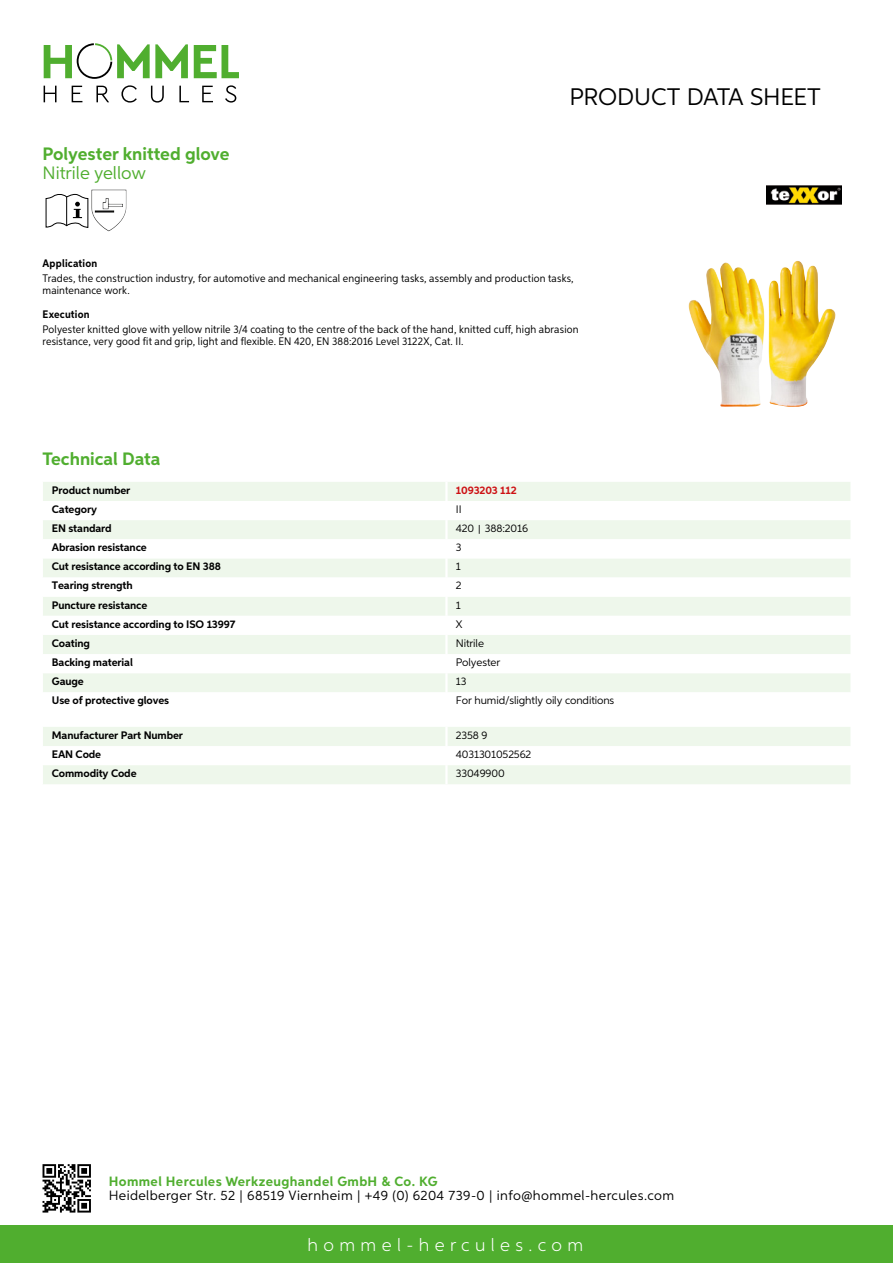
<style>
.page{position:relative;width:893px;height:1263px;background:#fff}
.page>*{position:absolute;margin:0;border:0;box-sizing:border-box;transform-origin:0 0}
.t1{font:24px "Aspira";letter-spacing:-.01em;color:#000}
.t2{font:700 18px "Aspira";color:#50ae2f}
.t3{font:300 18px "Aspira";letter-spacing:.3em;color:#fff}
.t4{font:18px "Aspira";color:#50ae2f}
.t5{font:13.5px "Aspira";letter-spacing:.03em;color:#000}
.t6{font:700 13.5px "Aspira";letter-spacing:.03em;color:#50ae2f}
.t7{font:10.95px/12px "Aspira Nar";letter-spacing:.015em;color:#000}
.t8{font:700 10.95px "Aspira";letter-spacing:-.01em;color:#000}
.t9{font:10.95px "Aspira";letter-spacing:-.01em;color:#000}
.t10{font:700 10.95px "Aspira Nar";letter-spacing:.015em;color:#000}
.t11{font:700 10.95px "Aspira";letter-spacing:-.01em;color:#cd1013}
.s1{font-family:"Wuerth Global";font-size:10.5px}
</style>
<div class="page">
<div style="left:0;top:1226px;width:893px;height:37px;background:#50ae2f"></div>
<svg style="left:43px;top:1164px;width:48px;height:48px"></svg>
<svg style="left:194px;top:45px;width:45px;height:33px"></svg>
<svg style="left:44px;top:43px;width:144px;height:36px"></svg>
<svg style="left:44px;top:86px;width:13px;height:16px"></svg>
<svg style="left:72px;top:86px;width:10px;height:16px"></svg>
<svg style="left:96px;top:86px;width:13px;height:16px"></svg>
<svg style="left:121px;top:85px;width:16px;height:18px"></svg>
<svg style="left:151px;top:86px;width:13px;height:17px"></svg>
<svg style="left:179px;top:86px;width:10px;height:16px"></svg>
<svg style="left:202px;top:86px;width:11px;height:16px"></svg>
<svg style="left:225px;top:85px;width:11px;height:18px"></svg>
<div style="left:43px;top:482px;width:807px;height:19px;background:#eef7eb"></div>
<svg style="left:43px;top:520px;width:807px;height:172px;fill:#eef7eb"></svg>
<hr style="left:445px;top:482px;width:3px;height:19px;background:#fff">
<hr style="left:445px;top:520px;width:3px;height:19px;background:#fff">
<hr style="left:445px;top:539px;width:3px;height:19px;background:#fff">
<hr style="left:445px;top:558px;width:3px;height:19px;background:#fff">
<hr style="left:445px;top:577px;width:3px;height:20px;background:#fff">
<hr style="left:445px;top:597px;width:3px;height:19px;background:#fff">
<hr style="left:445px;top:616px;width:3px;height:19px;background:#fff">
<hr style="left:445px;top:635px;width:3px;height:19px;background:#fff">
<hr style="left:445px;top:654px;width:3px;height:19px;background:#fff">
<hr style="left:445px;top:673px;width:3px;height:19px;background:#fff">
<svg style="left:43px;top:727px;width:807px;height:57px"></svg>
<hr style="left:445px;top:765px;width:3px;height:19px;background:#fff">
<svg style="left:46px;top:193px;width:42px;height:35px"></svg>
<img style="left:91px;top:189px;width:8px;height:35px">
<img style="left:688px;top:261px;width:148px;height:146px">
<img style="left:766px;top:185px;width:76px;height:19px">
<h2 class="t2" style="left:43px;top:142px;width:188px">Polyester knitted glove</h2>
<h2 class="t4" style="left:43px;top:162px;width:105px">Nitrile yellow</h2>
<h1 class="t1" style="left:569px;top:82px;width:253px">Product data sh eet</h1>
<p class="t10" style="left:43px;top:257px;width:56px">Application</p>
<p class="t7" style="left:43px;top:273px;width:533px">Trades, the construction industry, for automotive and mechanical engineering tasks, assembly and production tasks, maintenance work.</p>
<p class="t10" style="left:43px;top:307px;width:49px">Execution</p>
<p class="t7" style="left:43px;top:323px;width:537px">Polyester knitted glove with yellow nitrile 3/4 coating to the centre of the back of the hand, knitted cuff, high abrasion resistance, very good fit and grip, light and flexible. EN 420, EN 388:2016 Level 3122X, Cat. II.</p>
<h2 class="t2" style="left:43px;top:448px;width:120px">Technical Data</h2>
<p class="t8" style="left:52px;top:483px;width:80px">Product number</p>
<p class="t11" style="left:456px;top:483px;width:62px">1093203 112</p>
<p class="t8" style="left:52px;top:502px;width:47px">Category</p>
<p class="t9" style="left:456px;top:502px;width:7px">II</p>
<p class="t8" style="left:52px;top:521px;width:61px">EN standard</p>
<p class="t9" style="left:456px;top:522px;width:74px">420 <span class="s1">|</span> 388:2016</p>
<p class="t8" style="left:52px;top:541px;width:97px">Abrasion resistance</p>
<p class="t9" style="left:456px;top:541px;width:7px">3</p>
<p class="t8" style="left:52px;top:560px;width:171px">Cut resistance according to EN 388</p>
<p class="t9" style="left:456px;top:560px;width:7px">1</p>
<p class="t8" style="left:52px;top:579px;width:82px">Tearing strength</p>
<p class="t9" style="left:456px;top:579px;width:7px">2</p>
<p class="t8" style="left:52px;top:598px;width:97px">Puncture resistance</p>
<p class="t9" style="left:456px;top:598px;width:7px">1</p>
<p class="t8" style="left:52px;top:617px;width:185px">Cut resistance according to ISO 13997</p>
<p class="t9" style="left:456px;top:617px;width:8px">X</p>
<p class="t8" style="left:52px;top:636px;width:40px">Coating</p>
<p class="t9" style="left:456px;top:636px;width:30px">Nitrile</p>
<p class="t8" style="left:52px;top:655px;width:83px">Backing material</p>
<p class="t9" style="left:456px;top:655px;width:46px">Polyester</p>
<p class="t8" style="left:52px;top:675px;width:33px">Gauge</p>
<p class="t9" style="left:456px;top:675px;width:12px">13</p>
<p class="t8" style="left:52px;top:694px;width:119px">Use of protective gloves</p>
<p class="t9" style="left:456px;top:694px;width:160px">For humid/slightly oily conditions</p>
<p class="t8" style="left:52px;top:728px;width:133px">Manufacturer Part Number</p>
<p class="t9" style="left:456px;top:728px;width:33px">2358 9</p>
<p class="t8" style="left:52px;top:747px;width:51px">EAN Code</p>
<p class="t9" style="left:456px;top:747px;width:77px">4031301052562</p>
<p class="t8" style="left:52px;top:766px;width:86px">Commodity Code</p>
<p class="t9" style="left:456px;top:767px;width:50px">33049900</p>
<p class="t6" style="left:109px;top:1172px;width:330px">Hommel Hercules Werkzeughandel GmbH &amp; Co. KG</p>
<p class="t5" style="left:109px;top:1187px;width:567px">Heidelberger Str. 52 | 68519 Viernheim | +49 (0) 6204 739-0 | info@hommel-hercules.com</p>
<h2 class="t3" style="left:307px;top:1234px;width:277px">hommel-hercules.com</h2>
</div>
